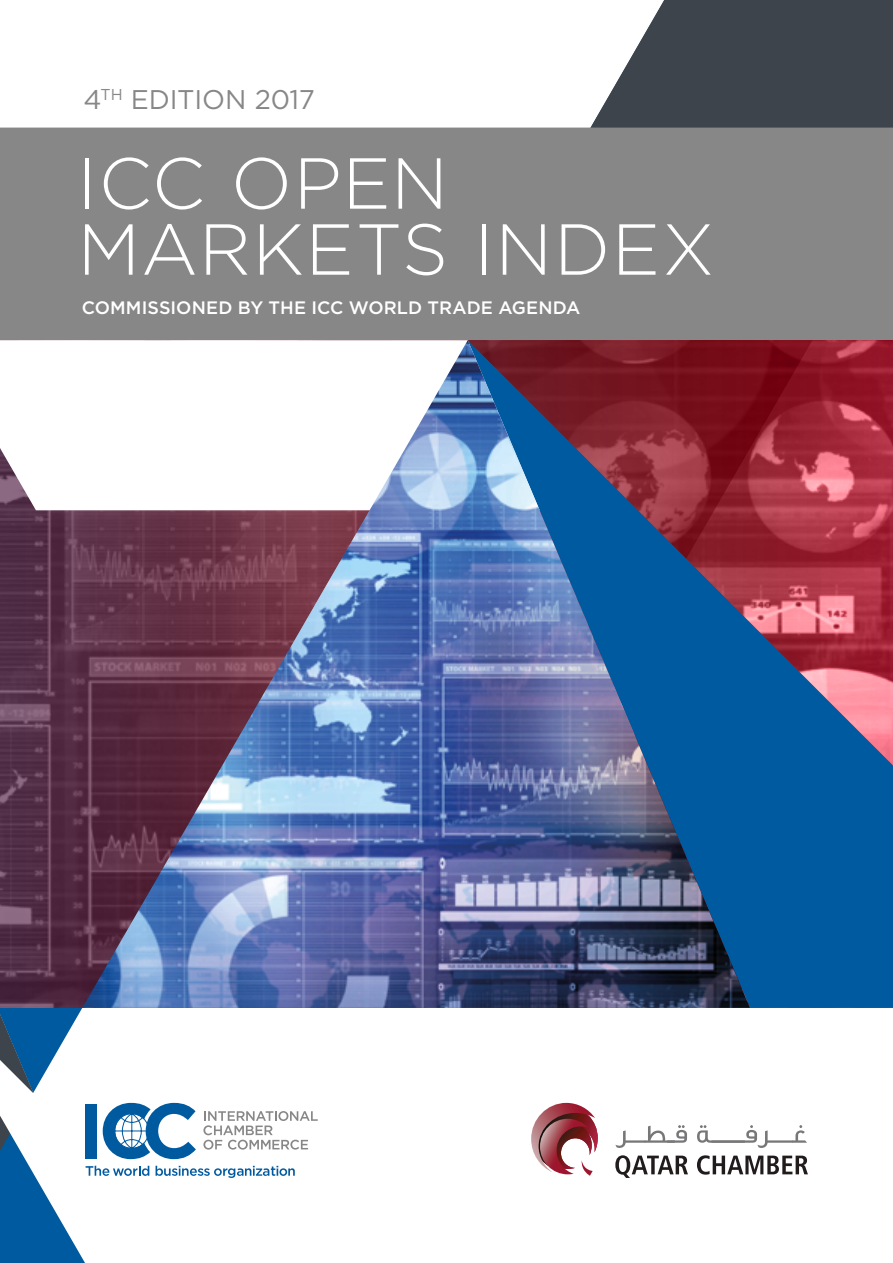
<style>
.page{position:relative;width:893px;height:1263px;background:#fff}
.page>*{position:absolute;margin:0;border:0;box-sizing:border-box;transform-origin:0 0}
.t1{font:300 72px/66px "Gotham";letter-spacing:.02em;color:#fff}
.t2{font:27px "Gotham";letter-spacing:-.01em;color:#878787}
.t3{font:500 18px "Gotham";letter-spacing:.005em;color:#fff}
</style>
<div class="page">
<svg style="left:0;top:1102px;width:808px;height:161px"></svg>
<svg style="left:0;top:1008px;width:82px;height:65px;fill:#005aa0"></svg>
<svg style="left:468px;top:0;width:425px;height:128px;fill:#3d444c"></svg>
<div style="left:0;top:128px;width:893px;height:212px;background:#878787"></div>
<svg style="left:0;top:510px;width:82px;height:498px;background:#563149"></svg>
<div style="left:85px;top:1104px;width:12px;height:54px;background:#005aa0"></div>
<svg style="left:103px;top:1103px;width:93px;height:56px"></svg>
<svg style="left:203px;top:1111px;width:115px;height:38px"></svg>
<svg style="left:86px;top:1166px;width:63px;height:10px"></svg>
<svg style="left:156px;top:1166px;width:139px;height:12px"></svg>
<svg style="left:0;top:340px;width:82px;height:170px"></svg>
<svg style="left:750px;top:340px;width:143px;height:668px;background:#5d4a73"></svg>
<img style="left:82px;top:340px;width:668px;height:668px">
<svg style="left:531px;top:1103px;width:67px;height:73px"></svg>
<svg style="left:615px;top:1155px;width:73px;height:23px"></svg>
<svg style="left:697px;top:1155px;width:111px;height:19px"></svg>
<svg style="left:615px;top:1125px;width:72px;height:23px"></svg>
<svg style="left:697px;top:1125px;width:110px;height:23px"></svg>
<svg style="left:0;top:1014px;width:45px;height:79px"></svg>
<h2 class="t2" style="left:84px;top:83px;width:233px">4<sup>TH</sup> EDITION 2017</h2>
<h1 class="t1" style="left:78px;top:148px;width:638px">ICC OPEN<br>MARKETS INDEX</h1>
<p class="t3" style="left:82px;top:296px;width:500px">COMMISSIONED BY THE ICC WORLD TRADE AGENDA</p>
</div>
